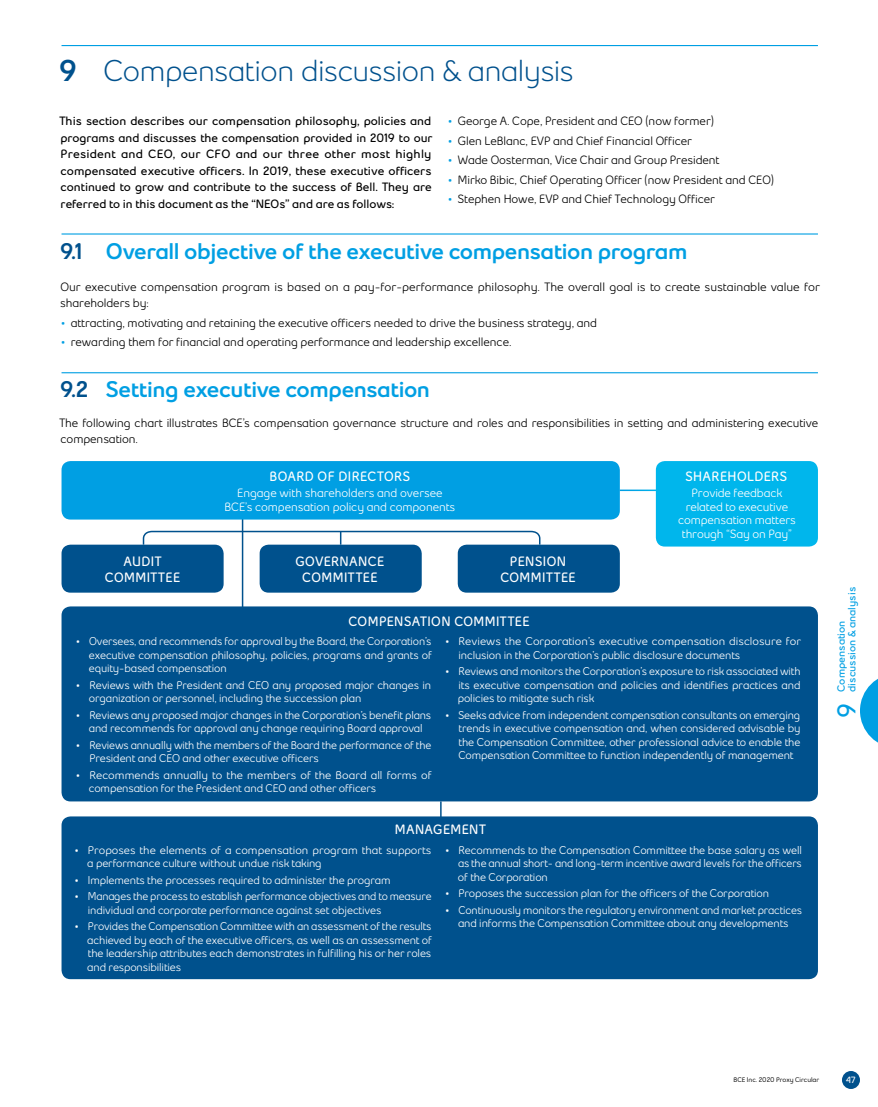
<style>
.page{position:relative;width:878px;height:1107px;background:#fff}
.page>*{position:absolute;margin:0;border:0;box-sizing:border-box;transform-origin:0 0}
.t1{font:300 30px "Bell Slim OT2019";letter-spacing:-.015em;color:#00518d}
.onglet_numero{font:700 25.5px "Bell Slim OT2019";color:#009fe3}
.t2{font:900 22.5px "Bell Slim OT2019";letter-spacing:-.02em;color:#009fe3}
.tx_graphique_h4{font:700 13.5px/16.5px "Bell Slim OT2019";letter-spacing:.03em;color:#fff;text-align:center;scale:.96 1}
.tx_span{font:12px/16.5px "Bell Slim OT2019";letter-spacing:-.005em;color:#000}
.tx_avant_puce{font:700 12px/16.5px "Bell Slim OT2019";letter-spacing:-.005em;color:#000;text-align:justify}
.tx{font:12px/13.5px "Bell Slim OT2019";letter-spacing:-.01em;color:#fff;text-align:center}
.tx_avant_puce-2{font:12px/16.5px "Bell Slim OT2019";color:#000}
.t3{font:11.25px/13.5px "Bell Slim OT2019";letter-spacing:-.01em;color:#fff}
.onglet_tx{font:700 10.5px/10.5px "Bell Slim OT2019";color:#009fe3}
.t4{font:700 9px "Bell Slim OT2019";color:#fff}
.t5{font:600 6.75px "Bell Slim OT2019";letter-spacing:-.005em;color:#000}
.s1{font-weight:900}
.s2{color:#009fe3}
.s3{color:#00518d}
</style>
<div class="page">
<hr style="left:62px;top:45px;width:756px;height:1px;background:#009fe3">
<hr style="left:62px;top:233px;width:756px;height:2px;background:#009fe3">
<hr style="left:62px;top:372px;width:756px;height:1px;background:#009fe3">
<hr style="left:440px;top:801px;width:1px;height:32px;background:#00518d">
<div style="left:62px;top:545px;width:162px;height:48px;background:#00518d;border-radius:9px"></div>
<div style="left:62px;top:606px;width:756px;height:195px;background:#00518d;border-radius:9px"></div>
<div style="left:260px;top:545px;width:162px;height:48px;background:#00518d;border-radius:9px"></div>
<div style="left:458px;top:545px;width:162px;height:48px;background:#00518d;border-radius:9px"></div>
<hr style="left:242px;top:516px;width:1px;height:91px;background:#00518d">
<svg style="left:142px;top:530px;width:399px;height:16px"></svg>
<div style="left:62px;top:461px;width:558px;height:59px;background:#009fe3;border-radius:9px"></div>
<hr style="left:619px;top:490px;width:37px;height:1px;background:#fff">
<div style="left:656px;top:461px;width:162px;height:86px;background:#00b6ec;border-radius:9px"></div>
<div style="left:62px;top:816px;width:756px;height:163px;background:#00518d;border-radius:9px"></div>
<svg style="left:860px;top:678px;width:18px;height:65px"></svg>
<div style="left:842px;top:1071px;width:18px;height:18px;background:#00518d;border-radius:50%"></div>
<p class="t1" style="left:59px;top:52px;width:516px"><span class="s1">9</span> Compensation discussion &amp; analysis</p>
<p class="tx_avant_puce" style="left:59px;top:112px;width:375px">This section describes our compensation philosophy, policies and programs and discusses the compensation provided in 2019 to our President and CEO, our CFO and our three other most highly compensated executive officers. In 2019, these executive officers continued to grow and contribute to the success of Bell. They are referred to in this document as the “NEOs” and are as follows:</p>
<p class="tx_span" style="left:448px;top:113px;width:267px"><span class="s2">•</span> George A. Cope, President and CEO (now former)</p>
<p class="tx_span" style="left:448px;top:132px;width:245px"><span class="s2">•</span> Glen LeBlanc, EVP and Chief Financial Officer</p>
<p class="tx_span" style="left:448px;top:152px;width:273px"><span class="s2">•</span> Wade Oosterman, Vice Chair and Group President</p>
<p class="tx_span" style="left:448px;top:171px;width:327px"><span class="s2">•</span> Mirko Bibic, Chief Operating Officer (now President and CEO)</p>
<p class="tx_span" style="left:448px;top:191px;width:268px"><span class="s2">•</span> Stephen Howe, EVP and Chief Technology Officer</p>
<p class="t2" style="left:60px;top:238px;width:629px"><span class="s3">9.1</span> Overall objective of the executive compensation program</p>
<p class="tx_avant_puce-2" style="left:60px;top:278px;width:761px">Our executive compensation program is based on a pay-for-performance philosophy. The overall goal is to create sustainable value for shareholders by:</p>
<p class="tx_span" style="left:61px;top:314px;width:537px"><span class="s2">•</span> attracting, motivating and retaining the executive officers needed to drive the business strategy, and</p>
<p class="tx_span" style="left:61px;top:334px;width:452px"><span class="s2">•</span> rewarding them for financial and operating performance and leadership excellence.</p>
<p class="t2" style="left:60px;top:376px;width:371px"><span class="s3">9.2</span> Setting executive compensation</p>
<p class="tx_span" style="left:59px;top:414px;width:760px">The following chart illustrates BCE’s compensation governance structure and roles and responsibilities in setting and administering executive compensation.</p>
<p class="tx_graphique_h4" style="left:105px;top:553px;width:80px">AUDIT<br>COMMITTEE</p>
<p class="tx_graphique_h4" style="left:269px;top:467px;width:148px">BOARD OF DIRECTORS</p>
<p class="tx" style="left:224px;top:486px;width:232px">Engage with shareholders and oversee<br>BCE’s compensation policy and components</p>
<p class="tx_graphique_h4" style="left:295px;top:553px;width:94px">GOVERNANCE<br>COMMITTEE</p>
<p class="tx_graphique_h4" style="left:500px;top:553px;width:80px">PENSION<br>COMMITTEE</p>
<p class="tx_graphique_h4" style="left:685px;top:467px;width:108px">SHAREHOLDERS</p>
<p class="tx" style="left:678px;top:486px;width:119px">Provide feedback related to executive compensation matters through “Say on Pay”</p>
<p class="tx_graphique_h4" style="left:348px;top:613px;width:190px">COMPENSATION COMMITTEE</p>
<p class="t3" style="left:89px;top:635px;width:344px;text-align:justify;text-indent:-13px">• Oversees, and recommends for approval by the Board, the Corporation’s executive compensation philosophy, policies, programs and grants of equity-based compensation</p>
<p class="t3" style="left:89px;top:678px;width:344px;text-indent:-13px">• Reviews with the President and CEO any proposed major changes in organization or personnel, including the succession plan</p>
<p class="t3" style="left:76px;top:708px;width:356px;text-align:center">• Reviews any proposed major changes in the Corporation’s benefit plans and recommends for approval any change requiring Board approval</p>
<p class="t3" style="left:89px;top:738px;width:343px;text-indent:-13px">• Reviews annually with the members of the Board the performance of the<br>President and CEO and other executive officers</p>
<p class="t3" style="left:89px;top:768px;width:344px;text-indent:-13px">• Recommends annually to the members of the Board all forms of compensation for the President and CEO and other officers</p>
<p class="t3" style="left:458px;top:635px;width:344px;text-indent:-13px">• Reviews the Corporation’s executive compensation disclosure for inclusion in the Corporation’s public disclosure documents</p>
<p class="t3" style="left:458px;top:665px;width:344px;text-align:justify;text-indent:-12px">• Reviews and monitors the Corporation’s exposure to risk associated with its executive compensation and policies and identifies practices and policies to mitigate such risk</p>
<p class="t3" style="left:458px;top:708px;width:343px;text-align:justify;text-indent:-13px">• Seeks advice from independent compensation consultants on emerging trends in executive compensation and, when considered advisable by the Compensation Committee, other professional advice to enable the Compensation Committee to function independently of management</p>
<p class="tx_graphique_h4" style="left:395px;top:821px;width:96px">MANAGEMENT</p>
<p class="t3" style="left:87px;top:843px;width:345px;text-indent:-13px">• Proposes the elements of a compensation program that supports a performance culture without undue risk taking</p>
<p class="t3" style="left:75px;top:873px;width:317px">• Implements the processes required to administer the program</p>
<p class="t3" style="left:88px;top:890px;width:345px;text-indent:-13px">• Manages the process to establish performance objectives and to measure individual and corporate performance against set objectives</p>
<p class="t3" style="left:87px;top:920px;width:346px;text-align:justify;text-indent:-13px">• Provides the Compensation Committee with an assessment of the results achieved by each of the executive officers, as well as an assessment of the leadership attributes each demonstrates in fulfilling his or her roles and responsibilities</p>
<p class="t3" style="left:458px;top:843px;width:345px;text-align:justify;text-indent:-13px">• Recommends to the Compensation Committee the base salary as well as the annual short- and long-term incentive award levels for the officers of the Corporation</p>
<p class="t3" style="left:445px;top:887px;width:325px">• Proposes the succession plan for the officers of the Corporation</p>
<p class="t3" style="left:445px;top:903px;width:358px;text-align:center">• Continuously monitors the regulatory environment and market practices and informs the Compensation Committee about any developments</p>
<p class="onglet_tx" style="left:835px;top:692px;width:106px;rotate:-90deg">Compensation discussion &amp; analysis</p>
<p class="onglet_numero" style="left:830px;top:718px;width:17px;rotate:-90deg">9</p>
<p class="t5" style="left:733px;top:1076px;width:87px">BCE Inc. 2020 Proxy Circular</p>
<p class="t4" style="left:846px;top:1074px;width:10px">47</p>
</div>
